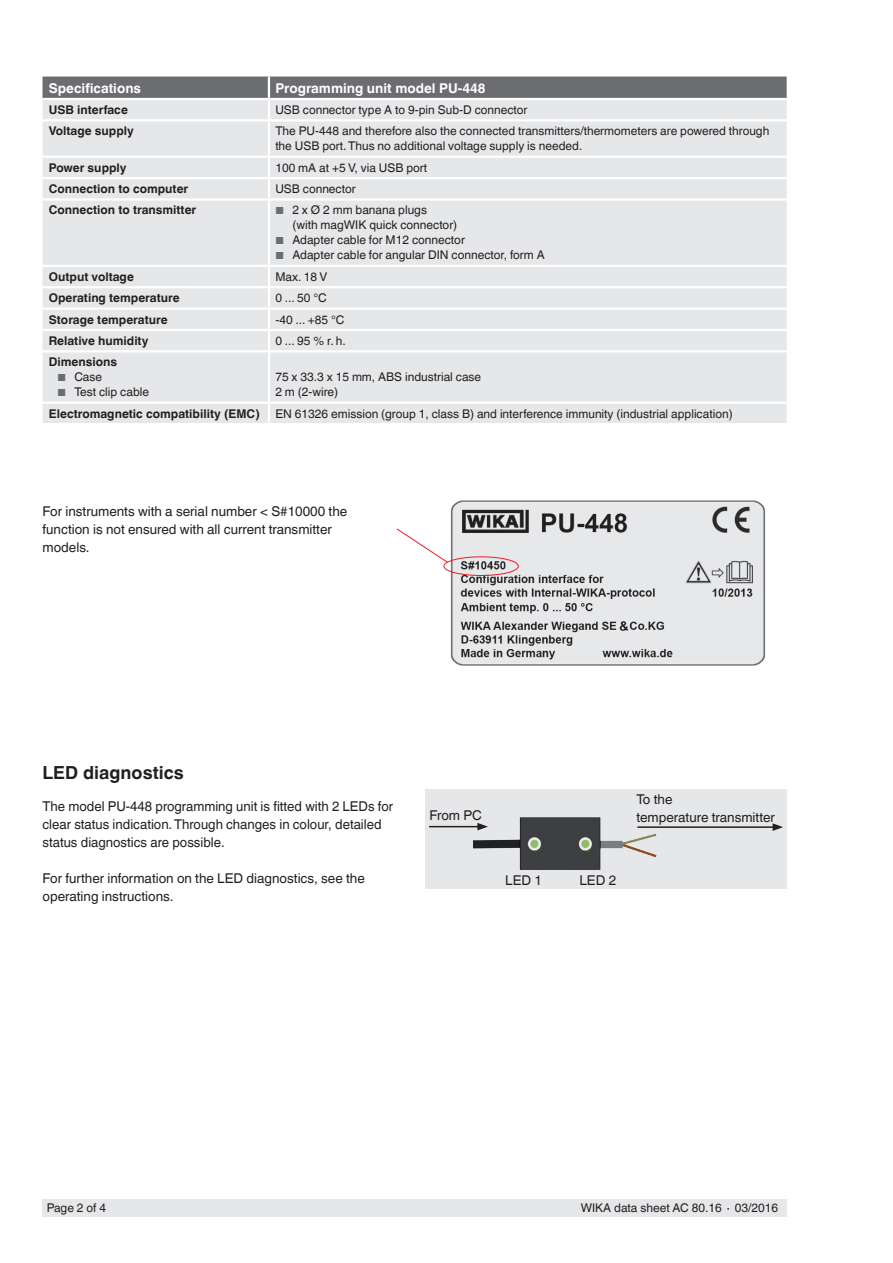
<style>
.page{position:relative;width:893px;height:1263px;background:#fff}
.page>*{position:absolute;margin:0;border:0;box-sizing:border-box;transform-origin:0 0}
.t1{font:700 18px "Helvetica World";color:#231f20}
.t2{font:13.5px/18px "Helvetica World";color:#231f20}
.t3{font:700 13.5px "Helvetica World";color:#fff}
.t4{font:12px/15px "Helvetica World";color:#231f20}
.t5{font:700 12px "Helvetica World";color:#231f20}
.s1{font-size:10.2px;color:#6c6d70}
</style>
<div class="page">
<div style="left:43px;top:1199px;width:744px;height:17px;background:#e6e7e9"></div>
<div style="left:425px;top:790px;width:361px;height:99px;background:#e6e7e9"></div>
<div style="left:43px;top:121px;width:744px;height:302px;background:#e6e7e9"></div>
<svg style="left:43px;top:77px;width:744px;height:42px;background:#aaabae"></svg>
<hr style="left:268px;top:121px;width:2px;height:35px;background:#fff">
<hr style="left:43px;top:156px;width:226px;height:2px;background:#fff">
<hr style="left:269px;top:156px;width:518px;height:2px;background:#fff">
<hr style="left:43px;top:177px;width:226px;height:2px;background:#fff">
<hr style="left:269px;top:177px;width:518px;height:2px;background:#fff">
<svg style="left:268px;top:158px;width:2px;height:40px"></svg>
<hr style="left:43px;top:198px;width:226px;height:3px;background:#fff">
<hr style="left:269px;top:198px;width:518px;height:3px;background:#fff">
<hr style="left:268px;top:201px;width:2px;height:64px;background:#fff">
<hr style="left:43px;top:265px;width:226px;height:2px;background:#fff">
<hr style="left:269px;top:265px;width:518px;height:2px;background:#fff">
<hr style="left:43px;top:286px;width:226px;height:2px;background:#fff">
<hr style="left:269px;top:286px;width:518px;height:2px;background:#fff">
<hr style="left:43px;top:307px;width:226px;height:3px;background:#fff">
<hr style="left:269px;top:307px;width:518px;height:3px;background:#fff">
<hr style="left:43px;top:329px;width:226px;height:2px;background:#fff">
<hr style="left:269px;top:329px;width:518px;height:2px;background:#fff">
<svg style="left:268px;top:267px;width:2px;height:83px"></svg>
<hr style="left:43px;top:350px;width:226px;height:2px;background:#fff">
<hr style="left:269px;top:350px;width:518px;height:2px;background:#fff">
<hr style="left:268px;top:352px;width:2px;height:50px;background:#fff">
<hr style="left:43px;top:402px;width:226px;height:2px;background:#fff">
<hr style="left:269px;top:402px;width:518px;height:2px;background:#fff">
<svg style="left:268px;top:404px;width:2px;height:19px"></svg>
<hr style="left:429px;top:826px;width:51px;height:1px;background:#231f20">
<hr style="left:637px;top:826px;width:138px;height:2px;background:#231f20">
<svg style="left:773px;top:823px;width:10px;height:8px"></svg>
<img style="left:472px;top:817px;width:186px;height:53px">
<img style="left:448px;top:500px;width:318px;height:166px">
<svg style="left:396px;top:528px;width:52px;height:35px"></svg>
<div style="left:443px;top:556px;width:76px;height:20px;border:1px solid #ee1d23;border-radius:50%"></div>
<p class="t3" style="left:49px;top:80px;width:94px">Specifications</p>
<p class="t3" style="left:275px;top:80px;width:212px">Programming unit model PU-448</p>
<p class="t5" style="left:49px;top:103px;width:80px">USB interface</p>
<p class="t4" style="left:275px;top:102px;width:254px">USB connector type A to 9-pin Sub-D connector</p>
<p class="t5" style="left:49px;top:124px;width:86px">Voltage supply</p>
<p class="t4" style="left:275px;top:124px;width:495px">The PU-448 and therefore also the connected transmitters/thermometers are powered through the USB port. Thus no additional voltage supply is needed.</p>
<p class="t5" style="left:49px;top:161px;width:79px">Power supply</p>
<p class="t4" style="left:275px;top:160px;width:153px">100 mA at +5 V, via USB port</p>
<p class="t5" style="left:49px;top:182px;width:141px">Connection to computer</p>
<p class="t4" style="left:275px;top:181px;width:82px">USB connector</p>
<p class="t5" style="left:49px;top:203px;width:149px">Connection to transmitter</p>
<p class="t4" style="left:292px;top:203px;width:166px;text-indent:-17px"><span class="s1">■</span> 2 x Ø 2 mm banana plugs<br>(with magWIK quick connector)</p>
<p class="t4" style="left:275px;top:233px;width:191px"><span class="s1">■</span> Adapter cable for M12 connector</p>
<p class="t4" style="left:275px;top:248px;width:271px"><span class="s1">■</span> Adapter cable for angular DIN connector, form A</p>
<p class="t5" style="left:49px;top:270px;width:87px">Output voltage</p>
<p class="t4" style="left:275px;top:269px;width:53px">Max. 18 V</p>
<p class="t5" style="left:49px;top:291px;width:132px">Operating temperature</p>
<p class="t4" style="left:275px;top:291px;width:53px">0 ... 50 °C</p>
<p class="t5" style="left:49px;top:312px;width:120px">Storage temperature</p>
<p class="t4" style="left:275px;top:312px;width:71px">-40 ... +85 °C</p>
<p class="t5" style="left:49px;top:334px;width:101px">Relative humidity</p>
<p class="t4" style="left:275px;top:333px;width:72px">0 ... 95 % r. h.</p>
<p class="t5" style="left:49px;top:355px;width:70px">Dimensions</p>
<p class="t4" style="left:57px;top:370px;width:46px"><span class="s1">■</span> Case</p>
<p class="t4" style="left:57px;top:385px;width:93px"><span class="s1">■</span> Test clip cable</p>
<p class="t4" style="left:275px;top:370px;width:207px">75 x 33.3 x 15 mm, ABS industrial case<br>2 m (2-wire)</p>
<p class="t5" style="left:49px;top:407px;width:212px">Electromagnetic compatibility (EMC)</p>
<p class="t4" style="left:275px;top:406px;width:459px">EN 61326 emission (group 1, class B) and interference immunity (industrial application)</p>
<p class="t2" style="left:43px;top:503px;width:306px">For instruments with a serial number &lt; S#10000 the function is not ensured with all current transmitter models.</p>
<h1 class="t1" style="left:43px;top:762px;width:143px">LED diagnostics</h1>
<p class="t2" style="left:43px;top:797px;width:352px">The model PU-448 programming unit is fitted with 2 LEDs for clear status indication. Through changes in colour, detailed status diagnostics are possible.</p>
<p class="t2" style="left:43px;top:869px;width:324px">For further information on the LED diagnostics, see the operating instructions.</p>
<p class="t2" style="left:429px;top:807px;width:54px">From PC</p>
<p class="t2" style="left:505px;top:871px;width:38px">LED 1</p>
<p class="t2" style="left:579px;top:871px;width:38px">LED 2</p>
<p class="t2" style="left:636px;top:790px;width:140px">To the<br>temperature transmitter</p>
<p class="t4" style="left:47px;top:1200px;width:61px">Page 2 of 4</p>
<p class="t4" style="left:581px;top:1200px;width:199px">WIKA data sheet AC 80.16 ∙ 03/2016</p>
</div>
